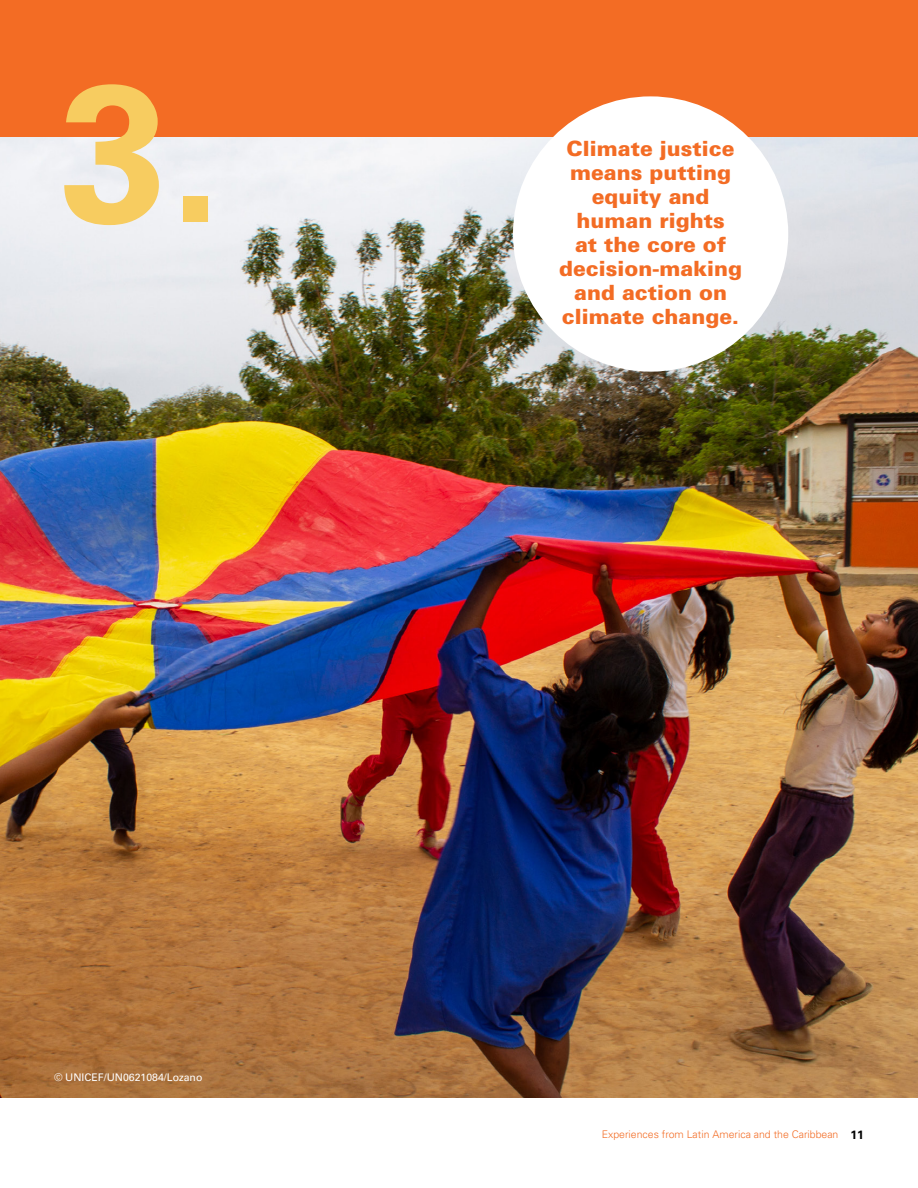
<style>
.page{position:relative;width:918px;height:1188px;background:#fff}
.page>*{position:absolute;margin:0;border:0;box-sizing:border-box;transform-origin:0 0}
.t1{font:195px "Univers LT 65 Bd";color:#f7cc60}
.t2{font:21px/24px "Univers LT 75 Blk";color:#f36c24;text-align:center}
.t3{font:10.5px "Univers LT 45 Lt";color:#f36c24}
.t4{font:10.5px "Univers LT 55 Rm";color:#fff}
.s1{font-family:"Univers LT 65 Bd";font-size:12px;color:#000}
</style>
<div class="page">
<img style="left:0;top:138px;width:918px;height:960px">
<div style="left:0;top:0;width:918px;height:137px;background:#f36c24"></div>
<div style="left:513px;top:96px;width:275px;height:276px;background:#fff;border-radius:50%"></div>
<h1 class="t1" style="left:60px;top:39px;width:164px">3.</h1>
<p class="t4" style="left:54px;top:1071px;width:150px">© UNICEF/UN0621084/Lozano</p>
<p class="t2" style="left:559px;top:136px;width:185px">Climate justice means putting equity and human rights<br>at the core of decision-making and action on climate change.</p>
<p class="t3" style="left:602px;top:1128px;width:264px">Experiences from Latin America and the Caribbean <span class="s1">11</span></p>
</div>
